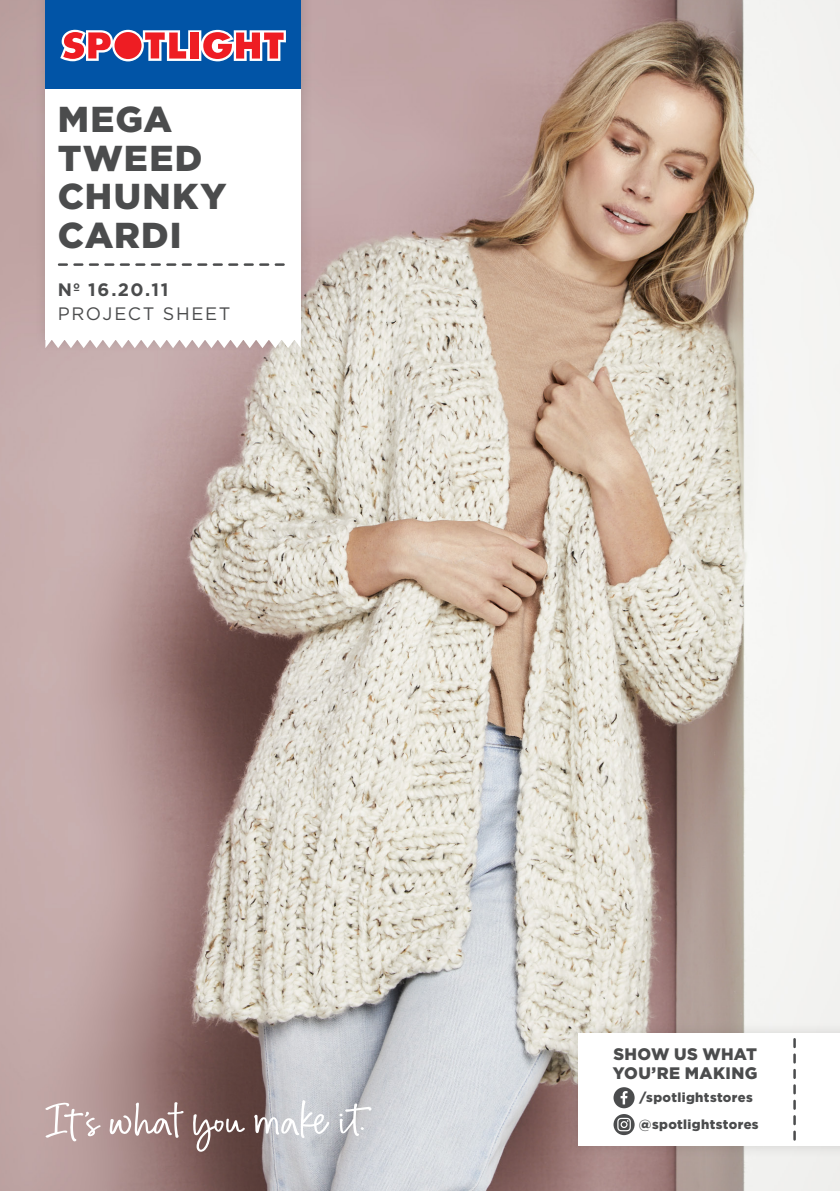
<style>
.page{position:relative;width:840px;height:1191px;background:#fff}
.page>*{position:absolute;margin:0;border:0;box-sizing:border-box;transform-origin:0 0}
.t1{font:900 36px/38.4px "Gotham";letter-spacing:.035em;color:#4b4c4d}
.t2{font:18px/24px "Gotham";letter-spacing:.095em;color:#4b4c4d}
.t3{font:900 16.6px/19.4px "Gotham";letter-spacing:.02em;color:#4b4c4d}
.t4{font:900 13px/26.8px "Gotham";letter-spacing:.025em;color:#4b4c4d}
.s1{font-weight:700}
</style>
<div class="page">
<img style="left:0;top:0;width:839px;height:1191px">
<div style="left:566px;top:1022px;width:273px;height:137px;background:#231f20;opacity:.15"></div>
<div style="left:577px;top:1033px;width:262px;height:112px;background:#fff"></div>
<svg style="left:793px;top:1039px;width:2px;height:100px"></svg>
<div style="left:613px;top:1087px;width:21px;height:21px;background:#4b4c4d;border-radius:50%"></div>
<svg style="left:620px;top:1091px;width:7px;height:13px"></svg>
<svg style="left:613px;top:1114px;width:21px;height:21px"></svg>
<svg style="left:617px;top:1117px;width:13px;height:14px"></svg>
<svg style="left:193px;top:1114px;width:52px;height:37px;background:#856d6a"></svg>
<svg style="left:45px;top:1102px;width:56px;height:39px;background:#c6afae"></svg>
<svg style="left:109px;top:1102px;width:74px;height:35px;background:#b19896"></svg>
<svg style="left:339px;top:1103px;width:32px;height:33px"></svg>
<svg style="left:254px;top:1100px;width:75px;height:38px"></svg>
<div style="left:34px;top:0;width:280px;height:353px;background:#231f20;opacity:.15"></div>
<div style="left:45px;top:0;width:255px;height:89px;background:#0154a6"></div>
<svg style="left:60px;top:30px;width:226px;height:31px;background:#c77082"></svg>
<div style="left:45px;top:89px;width:255px;height:251px;background:#fff"></div>
<svg style="left:59px;top:263px;width:224px;height:3px"></svg>
<svg style="left:45px;top:340px;width:255px;height:8px"></svg>
<p class="t1" style="left:58px;top:100px;width:170px">MEGA<br>TWEED<br>CHUNKY<br>CARDI</p>
<p class="t2" style="left:58px;top:277px;width:174px"><span class="s1">Nº 16.20.11<br></span>PROJECT SHEET</p>
<p class="t3" style="left:612px;top:1043px;width:146px">SHOW US WHAT<br>YOU’RE MAKING</p>
<p class="t4" style="left:638px;top:1084px;width:121px">/spotlightstores @spotlightstores</p>
</div>
